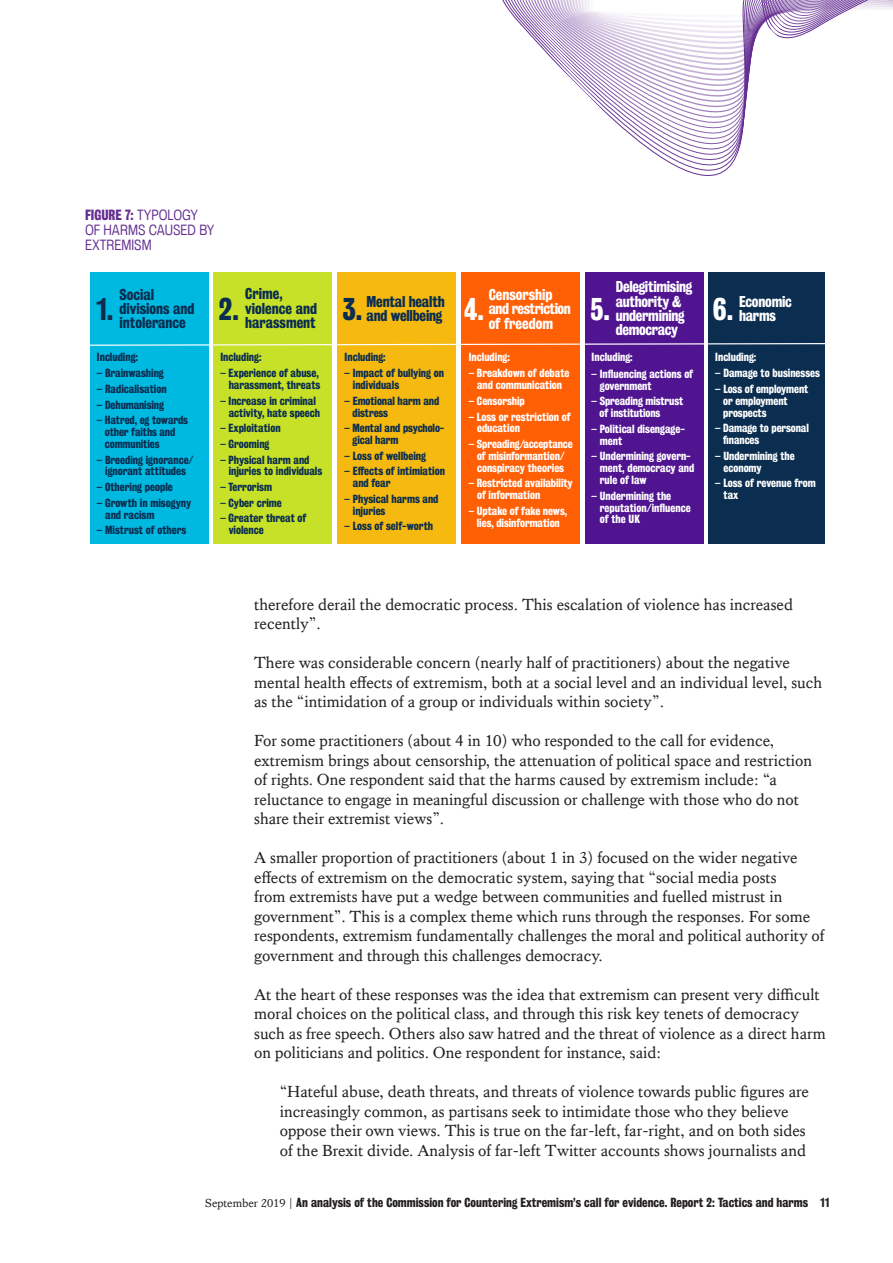
<style>
.page{position:relative;width:893px;height:1263px;background:#fff}
.page>*{position:absolute;margin:0;border:0;box-sizing:border-box;transform-origin:0 0}
.t1{font:28.65px "Kings Bureau Grot Three Seven";color:#fff}
.t2{font:28.65px "Kings Bureau Grot Three Seven";color:#0a2d50}
.Body_Copy{font:16.5px/19.5px "Kings Caslon Text";color:#231f20}
.t3{font:14.4px/14.4px "Kings Bureau Grot Three Seven";color:#0a2d50}
.t4{font:14.4px/14.4px "Kings Bureau Grot Three Seven";letter-spacing:-.02em;color:#fff}
.t5{font:14.4px/14.4px "Kings Bureau Grot Three Seven";color:#fff}
.Figure_-_H1{font:13.5px/15px "Kings Bureau Grot Five One";color:#632d91}
.t6{font:12px "Kings Bureau Grot Three Seven";color:#231f20}
.t7{font:10.8px/12px "Kings Bureau Grot Three Seven";color:#0a2d50}
.t8{font:10.8px/12px "Kings Bureau Grot Three Seven";color:#fff}
.s1{font-family:"Kings Bureau Grot Three Seven"}
.s2{font-size:28.65px}
.s3{font-family:"Kings Caslon Text"}
</style>
<div class="page">
<svg style="left:587px;top:95px;width:160px;height:81px"></svg>
<svg style="left:502px;top:0;width:391px;height:95px"></svg>
<div style="left:461px;top:273px;width:119px;height:271px;background:#ff5f05"></div>
<div style="left:214px;top:273px;width:118px;height:271px;background:#c6e128"></div>
<div style="left:585px;top:273px;width:119px;height:271px;background:#501491"></div>
<div style="left:708px;top:273px;width:116px;height:271px;background:#0a2d50"></div>
<div style="left:338px;top:273px;width:118px;height:271px;background:#f5b90f"></div>
<div style="left:90px;top:273px;width:119px;height:271px;background:#00b9e1"></div>
<svg style="left:90px;top:342px;width:734px;height:4px"></svg>
<p class="Figure_-_H1" style="left:85px;top:207px;width:131px"><span class="s1">FIGURE 7:</span> TYPOLOGY<br>OF HARMS CAUSED BY<br>EXTREMISM</p>
<p class="t2" style="left:96px;top:292px;width:19px">1.</p>
<p class="t3" style="left:119px;top:287px;width:77px">Social divisions and intolerance</p>
<p class="t7" style="left:97px;top:351px;width:43px">Including:</p>
<p class="t7" style="left:97px;top:367px;width:68px">– Brainwashing</p>
<p class="t7" style="left:97px;top:383px;width:71px">– Radicalisation</p>
<p class="t7" style="left:97px;top:398px;width:68px">– Dehumanising</p>
<p class="t7" style="left:105px;top:414px;width:85px;text-indent:-8px">– Hatred, eg towards other faiths and communities</p>
<p class="t7" style="left:97px;top:453px;width:98px;text-align:center">– Breeding ignorance/ ignorant attitudes</p>
<p class="t7" style="left:97px;top:481px;width:77px">– Othering people</p>
<p class="t7" style="left:105px;top:496px;width:87px;text-indent:-8px">– Growth in misogyny and racism</p>
<p class="t7" style="left:97px;top:524px;width:91px">– Mistrust of others</p>
<p class="t2" style="left:219px;top:292px;width:22px">2.</p>
<p class="t3" style="left:245px;top:287px;width:73px">Crime, violence and harassment</p>
<p class="t7" style="left:220px;top:351px;width:43px">Including:</p>
<p class="t7" style="left:220px;top:367px;width:101px;text-align:right">– Experience of abuse, harassment, threats</p>
<p class="t7" style="left:229px;top:395px;width:93px;text-indent:-8px">– Increase in criminal activity, hate speech</p>
<p class="t7" style="left:220px;top:422px;width:62px">– Exploitation</p>
<p class="t7" style="left:220px;top:438px;width:50px">– Grooming</p>
<p class="t7" style="left:229px;top:453px;width:95px;text-indent:-8px">– Physical harm and injuries to individuals</p>
<p class="t7" style="left:220px;top:481px;width:53px">– Terrorism</p>
<p class="t7" style="left:220px;top:496px;width:63px">– Cyber crime</p>
<p class="t7" style="left:229px;top:512px;width:79px;text-indent:-8px">– Greater threat of violence</p>
<p class="t3" style="left:343px;top:294px;width:104px;text-align:right"><span class="s2">3.</span> Mental health and wellbeing</p>
<p class="t7" style="left:345px;top:351px;width:43px">Including:</p>
<p class="t7" style="left:353px;top:367px;width:93px;text-indent:-8px">– Impact of bullying on individuals</p>
<p class="t7" style="left:353px;top:395px;width:88px;text-indent:-8px">– Emotional harm and distress</p>
<p class="t7" style="left:353px;top:422px;width:93px;text-indent:-8px">– Mental and psycholo&shy;gical harm</p>
<p class="t7" style="left:345px;top:450px;width:83px">– Loss of wellbeing</p>
<p class="t7" style="left:353px;top:465px;width:94px;text-indent:-8px">– Effects of intimiation and fear</p>
<p class="t7" style="left:353px;top:493px;width:87px;text-indent:-8px">– Physical harms and injuries</p>
<p class="t7" style="left:345px;top:520px;width:90px">– Loss of self-worth</p>
<p class="t1" style="left:464px;top:292px;width:22px">4.</p>
<p class="t5" style="left:489px;top:287px;width:83px">Censorship and restriction of freedom</p>
<p class="t8" style="left:469px;top:351px;width:43px">Including:</p>
<p class="t8" style="left:469px;top:367px;width:102px;text-align:center">– Breakdown of debate and communication</p>
<p class="t8" style="left:469px;top:395px;width:58px">– Censorship</p>
<p class="t8" style="left:477px;top:410px;width:95px;text-indent:-8px">– Loss or restriction of education</p>
<p class="t8" style="left:469px;top:438px;width:105px;text-align:center">– Spreading/acceptance of misinformantion/ conspiracy theories</p>
<p class="t8" style="left:477px;top:477px;width:97px;text-indent:-8px">– Restricted availability of information</p>
<p class="t8" style="left:469px;top:505px;width:100px;text-align:center">– Uptake of fake news, lies, disinformation</p>
<p class="t4" style="left:616px;top:280px;width:78px">Delegitimising authority &amp; undermining democracy</p>
<p class="t8" style="left:592px;top:351px;width:43px">Including:</p>
<p class="t8" style="left:600px;top:368px;width:95px;text-indent:-8px">– Influencing actions of government</p>
<p class="t8" style="left:600px;top:395px;width:85px;text-indent:-8px">– Spreading mistrust of institutions</p>
<p class="t8" style="left:600px;top:422px;width:87px;text-indent:-8px">– Political disengage&shy;ment</p>
<p class="t8" style="left:600px;top:450px;width:96px;text-indent:-8px">– Undermining govern&shy;ment, democracy and rule of law</p>
<p class="t8" style="left:600px;top:489px;width:92px;text-indent:-8px">– Undermining the reputation/influence of the UK</p>
<p class="t1" style="left:590px;top:293px;width:21px">5.</p>
<p class="t4" style="left:739px;top:294px;width:54px;text-indent:-26px"><span class="s2">6.</span> Economic harms</p>
<p class="t8" style="left:715px;top:351px;width:43px">Including:</p>
<p class="t8" style="left:715px;top:367px;width:106px">– Damage to businesses</p>
<p class="t8" style="left:723px;top:383px;width:87px;text-indent:-8px">– Loss of employment or employment prospects</p>
<p class="t8" style="left:723px;top:422px;width:87px;text-indent:-8px">– Damage to personal finances</p>
<p class="t8" style="left:723px;top:450px;width:73px;text-indent:-8px">– Undermining the economy</p>
<p class="t8" style="left:723px;top:477px;width:94px;text-indent:-8px">– Loss of revenue from tax</p>
<p class="Body_Copy" style="left:254px;top:594px;width:540px">therefore derail the democratic process. This escalation of violence has increased recently”.</p>
<p class="Body_Copy" style="left:254px;top:653px;width:569px">There was considerable concern (nearly half of practitioners) about the negative mental health effects of extremism, both at a social level and an individual level, such as the “intimidation of a group or individuals within society”.</p>
<p class="Body_Copy" style="left:254px;top:731px;width:560px">For some practitioners (about 4 in 10) who responded to the call for evidence, extremism brings about censorship, the attenuation of political space and restriction of rights. One respondent said that the harms caused by extremism include: “a reluctance to engage in meaningful discussion or challenge with those who do not share their extremist views”.</p>
<p class="Body_Copy" style="left:254px;top:848px;width:572px">A smaller proportion of practitioners (about 1 in 3) focused on the wider negative effects of extremism on the democratic system, saying that “social media posts<br>from extremists have put a wedge between communities and fuelled mistrust in government”. This is a complex theme which runs through the responses. For some respondents, extremism fundamentally challenges the moral and political authority of government and through this challenges democracy.</p>
<p class="Body_Copy" style="left:254px;top:984px;width:573px">At the heart of these responses was the idea that extremism can present very difficult moral choices on the political class, and through this risk key tenets of democracy such as free speech. Others also saw hatred and the threat of violence as a direct harm on politicians and politics. One respondent for instance, said:</p>
<p class="Body_Copy" style="left:280px;top:1082px;width:531px">“Hateful abuse, death threats, and threats of violence towards public figures are increasingly common, as partisans seek to intimidate those who they believe oppose their own views. This is true on the far-left, far-right, and on both sides of the Brexit divide. Analysis of far-left Twitter accounts shows journalists and</p>
<p class="t6" style="left:205px;top:1196px;width:626px"><span class="s3">September 2019 |</span> An analysis of the Commission for Countering Extremism’s call for evidence. Report 2: Tactics and harms 11</p>
</div>
